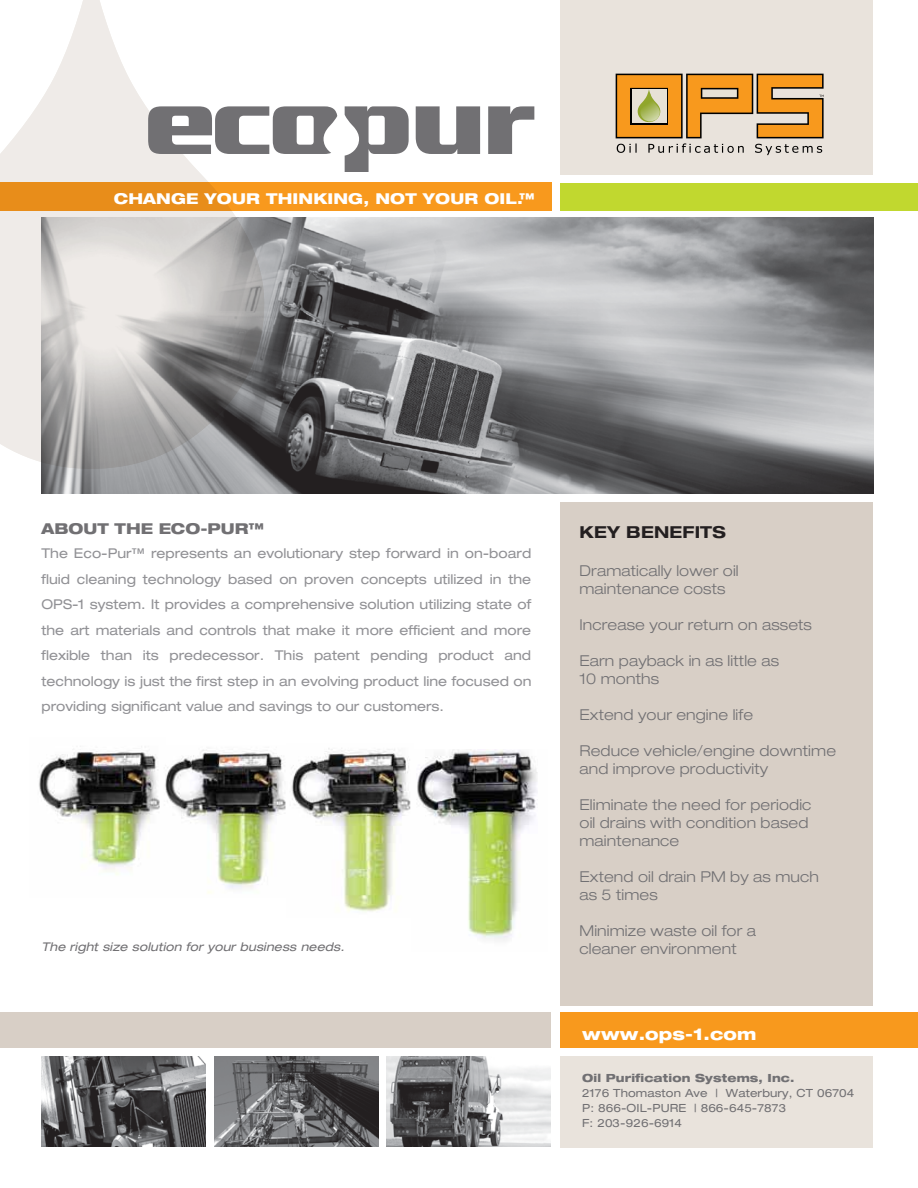
<style>
.page{position:relative;width:918px;height:1188px;background:#fff}
.page>*{position:absolute;margin:0;border:0;box-sizing:border-box;transform-origin:0 0}
.t1{font:800 expanded 16.5px "Helvetica Neue";letter-spacing:.01em;color:#fff}
.t2{font:700 expanded 16.5px "Helvetica Neue";letter-spacing:.01em;color:#231f20}
.t3{font:300 expanded 15px/18px "Helvetica Neue";letter-spacing:.01em;color:#717073}
.t4{font:800 expanded 15px "Helvetica Neue";letter-spacing:.01em;color:#fff}
.t5{font:800 expanded 15px "Helvetica Neue";color:#717073}
.t6{font:expanded 13.5px/25.5px "Helvetica Neue";color:#919195;text-align:justify}
.t7{font:italic expanded 12px "Helvetica Neue";letter-spacing:.01em;color:#717073}
.t8{font:expanded 11.25px/15px "Helvetica Neue";letter-spacing:.01em;color:#717073}
.t9{font:800 expanded 11.25px "Helvetica Neue";letter-spacing:.01em;color:#717073}
</style>
<div class="page">
<div style="left:560px;top:502px;width:313px;height:504px;background:#d8cfc6"></div>
<img style="left:39px;top:751px;width:121px;height:124px">
<div style="left:560px;top:1056px;width:313px;height:92px;background:#e9e3dc"></div>
<div style="left:560px;top:1012px;width:358px;height:36px;background:#f8991d"></div>
<div style="left:0;top:1012px;width:550px;height:36px;background:#d8cfc6"></div>
<div style="left:560px;top:0;width:313px;height:175px;background:#e9e3dc"></div>
<div style="left:560px;top:183px;width:358px;height:28px;background:#c1d82f"></div>
<img style="left:42px;top:218px;width:831px;height:276px">
<svg style="left:616px;top:74px;width:208px;height:81px"></svg>
<div style="left:0;top:182px;width:552px;height:29px;background:#f8991d"></div>
<img style="left:214px;top:1056px;width:164px;height:91px">
<img style="left:387px;top:1056px;width:164px;height:91px">
<img style="left:42px;top:1056px;width:164px;height:91px">
<svg style="left:0;top:0;width:264px;height:469px"></svg>
<svg style="left:148px;top:106px;width:189px;height:48px"></svg>
<svg style="left:345px;top:106px;width:64px;height:66px"></svg>
<svg style="left:416px;top:106px;width:64px;height:48px"></svg>
<svg style="left:488px;top:106px;width:46px;height:48px"></svg>
<img style="left:417px;top:749px;width:121px;height:192px">
<img style="left:291px;top:748px;width:120px;height:164px">
<img style="left:165px;top:749px;width:121px;height:145px">
<p class="t4" style="left:114px;top:189px;width:422px">CHANGE YOUR THINKING, NOT YOUR OIL.™</p>
<p class="t5" style="left:42px;top:519px;width:224px">ABOUT THE ECO-PUR™</p>
<p class="t6" style="left:42px;top:540px;width:491px">The Eco-Pur™ represents an evolutionary step forward in on-board fluid cleaning technology based on proven concepts utilized in the OPS-1 system. It provides a comprehensive solution utilizing state of the art materials and controls that make it more efficient and more flexible than its predecessor. This patent pending product and technology is just the first step in an evolving product line focused on providing significant value and savings to our customers.</p>
<p class="t7" style="left:42px;top:940px;width:304px">The right size solution for your business needs.</p>
<p class="t2" style="left:579px;top:522px;width:148px">KEY BENEFITS</p>
<p class="t3" style="left:579px;top:561px;width:161px">Dramatically lower oil maintenance costs</p>
<p class="t3" style="left:579px;top:615px;width:234px">Increase your return on assets</p>
<p class="t3" style="left:579px;top:651px;width:201px">Earn payback in as little as<br>10 months</p>
<p class="t3" style="left:579px;top:705px;width:175px">Extend your engine life</p>
<p class="t3" style="left:579px;top:741px;width:258px">Reduce vehicle/engine downtime and improve productivity</p>
<p class="t3" style="left:579px;top:795px;width:233px">Eliminate the need for periodic oil drains with condition based maintenance</p>
<p class="t3" style="left:579px;top:867px;width:241px">Extend oil drain PM by as much as 5 times</p>
<p class="t3" style="left:579px;top:921px;width:178px">Minimize waste oil for a cleaner environment</p>
<p class="t1" style="left:582px;top:1024px;width:176px">www.ops-1.com</p>
<p class="t9" style="left:582px;top:1071px;width:214px">Oil Purification Systems, Inc.</p>
<p class="t8" style="left:582px;top:1085px;width:274px">2176 Thomaston Ave | Waterbury, CT 06704<br>P: 866-OIL-PURE | 866-645-7873<br>F: 203-926-6914</p>
</div>
